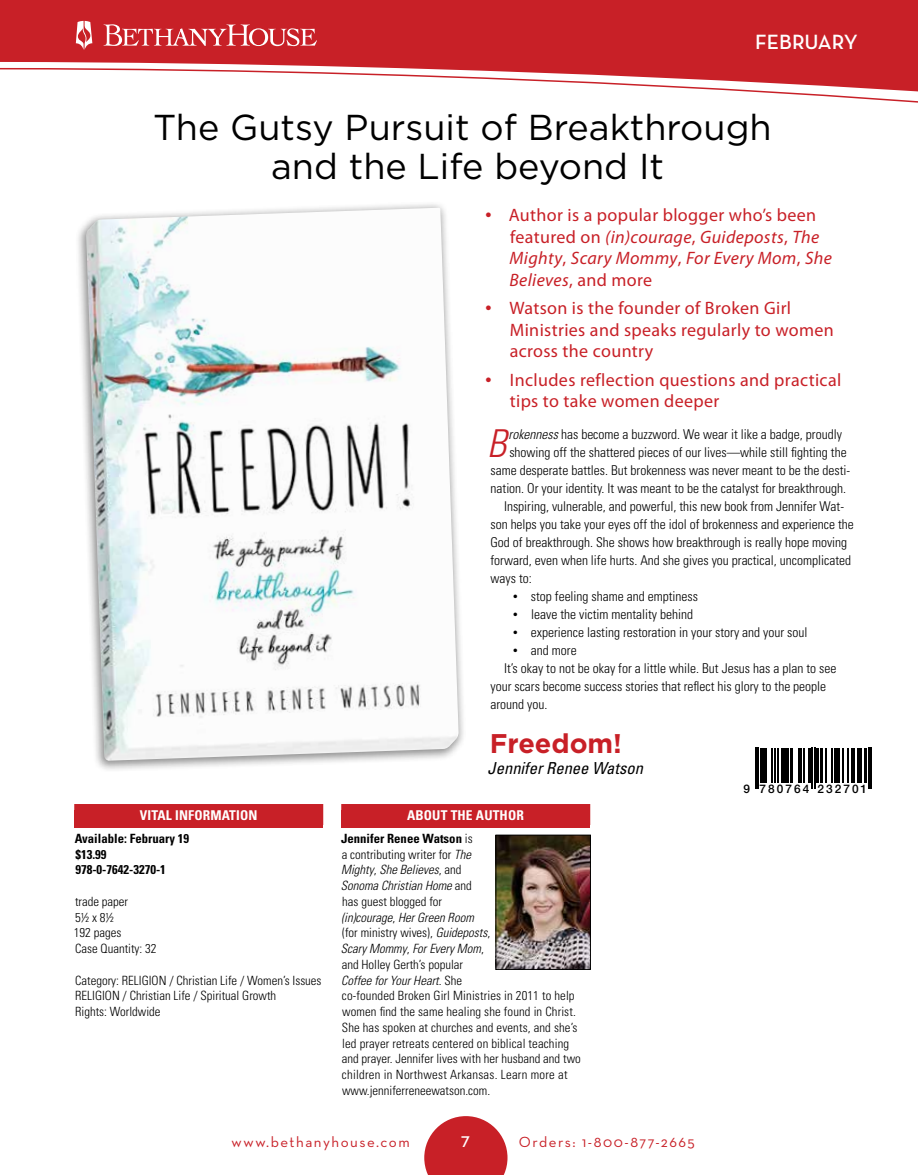
<style>
.page{position:relative;width:918px;height:1175px;background:#fff}
.page>*{position:absolute;margin:0;border:0;box-sizing:border-box;transform-origin:0 0}
.t1{font:italic 300 condensed 38.4px "Univers";color:#c82027}
.t2{font:36px/39px "Gotham";color:#000;text-align:center}
.t3{font:700 27px "Gotham";color:#c82027}
.t4{font:600 21px "Neutraface Text";color:#fff}
.t5{font:18px/21.6px "Myriad Pro";letter-spacing:.02em;color:#c82027}
.t6{font:italic 18px/21.6px "Myriad Pro";letter-spacing:.02em;color:#c82027}
.t7{font:italic condensed 16.5px "Univers";color:#000}
.t8{font:600 15.75px "Neutraface Text";color:#fff}
.t9{font:15px "Neutraface Text";letter-spacing:.1em;color:#c82027}
.t10{font:300 condensed 13.5px "Univers";color:#000}
.t11{font:700 condensed 13.5px "Univers";letter-spacing:.01em;color:#fff}
.t12{font:300 condensed 12.75px/15.8px "Univers";color:#000}
.t13{font:700 condensed 12.75px/15.8px "Univers";color:#000}
.t14{font:500 11.85px "Helvetica Neue";letter-spacing:.17em;color:#000}
.s1{font-family:"Myriad";font-weight:700;font-style:normal}
.s2{font-style:normal}
.s3{font-family:"Myriad";font-weight:700}
.s4{font-style:italic}
.s5{font-family:"Myriad";font-weight:700;font-stretch:normal}
.s6{font-weight:700}
</style>
<div class="page">
<div style="left:341px;top:809px;width:249px;height:18px;background:#c82027"></div>
<div style="left:341px;top:804px;width:249px;height:21px;background:#c82027"></div>
<div style="left:74px;top:809px;width:249px;height:18px;background:#c82027"></div>
<div style="left:74px;top:804px;width:249px;height:21px;background:#c82027"></div>
<div style="left:75px;top:201px;width:391px;height:572px;background:#000;opacity:.45"></div>
<img style="left:86px;top:208px;width:373px;height:552px">
<hr style="left:755px;top:747px;width:1px;height:42px;background:#000">
<hr style="left:757px;top:747px;width:2px;height:42px;background:#000">
<hr style="left:760px;top:747px;width:4px;height:35px;background:#000">
<hr style="left:765px;top:747px;width:2px;height:35px;background:#000">
<hr style="left:771px;top:747px;width:1px;height:35px;background:#000">
<hr style="left:775px;top:747px;width:1px;height:35px;background:#000">
<hr style="left:777px;top:747px;width:1px;height:35px;background:#000">
<hr style="left:781px;top:747px;width:3px;height:35px;background:#000">
<hr style="left:786px;top:747px;width:3px;height:35px;background:#000">
<hr style="left:791px;top:747px;width:2px;height:35px;background:#000">
<hr style="left:798px;top:747px;width:1px;height:35px;background:#000">
<hr style="left:800px;top:747px;width:2px;height:35px;background:#000">
<hr style="left:803px;top:747px;width:1px;height:35px;background:#000">
<hr style="left:808px;top:747px;width:2px;height:35px;background:#000">
<hr style="left:812px;top:747px;width:1px;height:42px;background:#000">
<hr style="left:814px;top:747px;width:1px;height:42px;background:#000">
<hr style="left:817px;top:747px;width:2px;height:35px;background:#000">
<hr style="left:820px;top:747px;width:3px;height:35px;background:#000">
<hr style="left:825px;top:747px;width:1px;height:35px;background:#000">
<hr style="left:831px;top:747px;width:2px;height:35px;background:#000">
<hr style="left:834px;top:747px;width:2px;height:35px;background:#000">
<hr style="left:837px;top:747px;width:3px;height:35px;background:#000">
<hr style="left:842px;top:747px;width:2px;height:35px;background:#000">
<hr style="left:847px;top:747px;width:1px;height:35px;background:#000">
<hr style="left:851px;top:747px;width:4px;height:35px;background:#000">
<hr style="left:857px;top:747px;width:1px;height:35px;background:#000">
<hr style="left:860px;top:747px;width:2px;height:35px;background:#000">
<hr style="left:865px;top:747px;width:2px;height:35px;background:#000">
<hr style="left:868px;top:747px;width:1px;height:42px;background:#000">
<hr style="left:871px;top:747px;width:1px;height:42px;background:#000">
<img style="left:498px;top:837px;width:91px;height:130px">
<div style="left:496px;top:835px;width:95px;height:134px;border:1px solid #000"></div>
<svg style="left:424px;top:1116px;width:84px;height:58px"></svg>
<div style="left:0;top:0;width:918px;height:67px;background:#c82027"></div>
<svg style="left:0;top:67px;width:918px;height:36px"></svg>
<svg style="left:76px;top:21px;width:16px;height:29px"></svg>
<svg style="left:104px;top:24px;width:213px;height:22px;background:#d5585d"></svg>
<h3 class="t4" style="left:755px;top:29px;width:104px">FEBRUARY</h3>
<h2 class="t2" style="left:153px;top:107px;width:620px">The Gutsy Pursuit of Breakthrough and the Life beyond It</h2>
<h3 class="t6" style="left:509px;top:204px;width:324px;text-indent:-24px"><span class="s1">•</span> <span class="s2">Author is a popular blogger who’s been featured on</span> (in)courage<span class="s2">,</span> Guideposts<span class="s2">,</span> The Mighty<span class="s2">,</span> Scary Mommy<span class="s2">,</span> For Every Mom<span class="s2">,</span> She Believes<span class="s2">, and more</span></h3>
<h3 class="t5" style="left:510px;top:298px;width:326px;text-indent:-24px"><span class="s3">•</span> Watson is the founder of Broken Girl<br>Ministries and speaks regularly to women across the country</h3>
<h3 class="t5" style="left:510px;top:369px;width:333px;text-indent:-24px"><span class="s3">•</span> Includes reflection questions and practical tips to take women deeper</h3>
<h1 class="t1" style="left:487px;top:420px;width:21px">B</h1>
<p class="t10" style="left:509px;top:426px;width:335px"><span class="s4">rokenness</span> has become a buzzword. We wear it like a badge, proudly</p>
<p class="t10" style="left:509px;top:444px;width:339px">showing off the shattered pieces of our lives—while still fighting the</p>
<p class="t10" style="left:490px;top:462px;width:361px">same desperate battles. But brokenness was never meant to be the desti-</p>
<p class="t10" style="left:491px;top:480px;width:357px">nation. Or your identity. It was meant to be the catalyst for breakthrough.</p>
<p class="t10" style="left:504px;top:498px;width:342px">Inspiring, vulnerable, and powerful, this new book from Jennifer Wat-</p>
<p class="t10" style="left:490px;top:516px;width:365px">son helps you take your eyes off the idol of brokenness and experience the</p>
<p class="t10" style="left:490px;top:534px;width:358px">God of breakthrough. She shows how breakthrough is really hope moving</p>
<p class="t10" style="left:491px;top:552px;width:362px">forward, even when life hurts. And she gives you practical, uncomplicated</p>
<p class="t10" style="left:491px;top:570px;width:43px">ways to:</p>
<p class="t10" style="left:513px;top:588px;width:186px"><span class="s5">•</span> stop feeling shame and emptiness</p>
<p class="t10" style="left:513px;top:606px;width:181px"><span class="s5">•</span> leave the victim mentality behind</p>
<p class="t10" style="left:513px;top:624px;width:296px"><span class="s5">•</span> experience lasting restoration in your story and your soul</p>
<p class="t10" style="left:513px;top:642px;width:65px"><span class="s5">•</span> and more</p>
<p class="t10" style="left:504px;top:660px;width:334px">It’s okay to not be okay for a little while. But Jesus has a plan to see</p>
<p class="t10" style="left:490px;top:678px;width:337px">your scars become success stories that reflect his glory to the people</p>
<p class="t10" style="left:490px;top:696px;width:58px">around you.</p>
<h3 class="t3" style="left:490px;top:727px;width:134px">Freedom!</h3>
<p class="t7" style="left:488px;top:757px;width:157px">Jennifer Renee Watson</p>
<p class="t11" style="left:140px;top:807px;width:119px">VITAL INFORMATION</p>
<p class="t13" style="left:75px;top:830px;width:116px">Available: February 19 $13.99<br>978-0-7642-3270-1</p>
<p class="t12" style="left:74px;top:893px;width:84px">trade paper<br>5½ x 8½<br>192 pages<br>Case Quantity: 32</p>
<p class="t12" style="left:75px;top:972px;width:248px">Category: RELIGION / Christian Life / Women’s Issues<br>RELIGION / Christian Life / Spiritual Growth<br>Rights: Worldwide</p>
<p class="t11" style="left:407px;top:807px;width:118px">ABOUT THE AUTHOR</p>
<p class="t12" style="left:341px;top:830px;width:242px"><span class="s6">Jennifer Renee Watson</span> is<br>a contributing writer for <span class="s4">The<br>Mighty</span>, <span class="s4">She Believes</span>, and<br><span class="s4">Sonoma Christian Home</span> and<br>has guest blogged for<br><span class="s4">(in)courage</span>, <span class="s4">Her Green Room<br></span>(for ministry wives), <span class="s4">Guideposts</span>,<br><span class="s4">Scary Mommy</span>, <span class="s4">For Every Mom</span>,<br>and Holley Gerth’s popular<br><span class="s4">Coffee for Your Heart</span>. She<br>co-founded Broken Girl Ministries in 2011 to help women find the same healing she found in Christ.<br>She has spoken at churches and events, and she’s led prayer retreats centered on biblical teaching and prayer. Jennifer lives with her husband and two children in Northwest Arkansas. Learn more at www.jenniferreneewatson.com.</p>
<p class="t9" style="left:232px;top:1132px;width:180px">www.bethanyhouse.com</p>
<p class="t8" style="left:461px;top:1131px;width:10px">7</p>
<p class="t9" style="left:519px;top:1132px;width:177px">Orders: 1-800-877-2665</p>
<p class="t14" style="left:744px;top:779px;width:125px">9 780764 232701</p>
</div>
